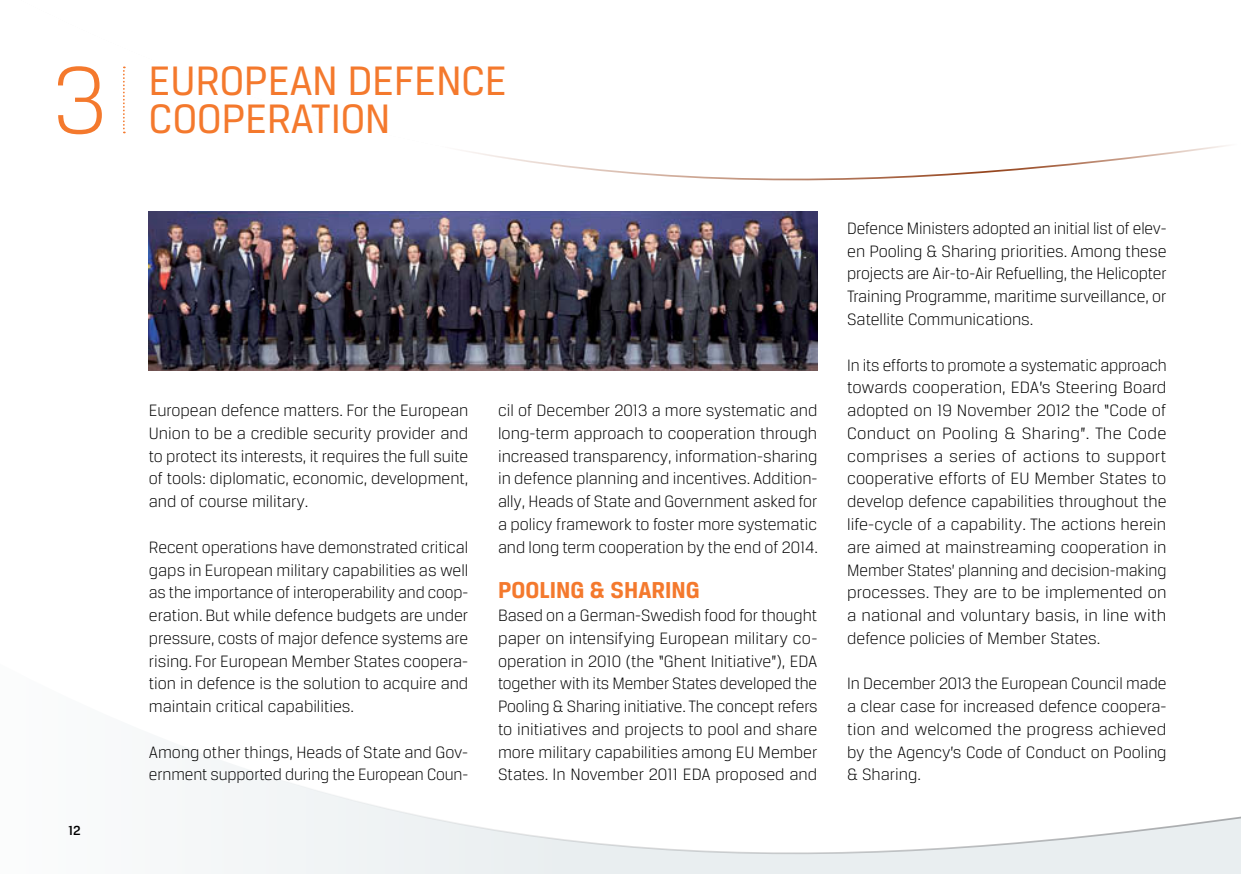
<style>
.page{position:relative;width:1241px;height:874px;background:#fff}
.page>*{position:absolute;margin:0;border:0;box-sizing:border-box;transform-origin:0 0}
.t1{font:300 101.5px "Breuer Text";color:#f4792d}
.t2{font:43.75px "Breuer Text";color:#f4792d}
.t3{font:700 24.5px "Breuer Text";color:#f4792d}
.t4{font:300 17.5px/22.8px "Breuer Text";color:#000;text-align:justify}
.t5{font:500 14px "Breuer Text";color:#000}
</style>
<div class="page">
<svg style="left:211px;top:757px;width:1029px;height:116px"></svg>
<img style="left:149px;top:211px;width:668px;height:159px">
<svg style="left:123px;top:66px;width:1105px;height:115px"></svg>
<h1 class="t1" style="left:52px;top:45px;width:55px">3</h1>
<p class="t5" style="left:68px;top:822px;width:14px">12</p>
<h2 class="t2" style="left:149px;top:56px;width:359px">EUROPEAN DEFENCE</h2>
<h2 class="t2" style="left:149px;top:95px;width:237px">COOPERATION</h2>
<p class="t4" style="left:149px;top:398px;width:321px">European defence matters. For the European Union to be a credible security provider and to protect its interests, it requires the full suite of tools: diplomatic, economic, development, and of course military.</p>
<p class="t4" style="left:149px;top:535px;width:321px">Recent operations have demonstrated critical gaps in European military capabilities as well as the importance of interoperability and coop&shy;eration. But while defence budgets are under pressure, costs of major defence systems are rising. For European Member States coopera&shy;tion in defence is the solution to acquire and maintain critical capabilities.</p>
<p class="t4" style="left:149px;top:740px;width:321px">Among other things, Heads of State and Gov&shy;ernment supported during the European Coun-</p>
<p class="t4" style="left:498px;top:398px;width:321px">cil of December 2013 a more systematic and long-term approach to cooperation through increased transparency, information-sharing in defence planning and incentives. Addition&shy;ally, Heads of State and Government asked for a policy framework to foster more systematic and long term cooperation by the end of 2014.</p>
<h3 class="t3" style="left:498px;top:576px;width:27px">POOLING</h3>
<h3 class="t3" style="left:590px;top:576px;width:48px">&amp; SHARING</h3>
<p class="t4" style="left:498px;top:603px;width:321px">Based on a German-Swedish food for thought paper on intensifying European military co&shy;operation in 2010 (the “Ghent Initiative”), EDA together with its Member States developed the Pooling &amp; Sharing initiative. The concept refers to initiatives and projects to pool and share more military capabilities among EU Member States. In November 2011 EDA proposed and</p>
<p class="t4" style="left:847px;top:216px;width:321px">Defence Ministers adopted an initial list of elev&shy;en Pooling &amp; Sharing priorities. Among these projects are Air-to-Air Refuelling, the Helicopter Training Programme, maritime surveillance, or Satellite Communications.</p>
<p class="t4" style="left:847px;top:353px;width:321px">In its efforts to promote a systematic approach towards cooperation, EDA’s Steering Board adopted on 19 November 2012 the “Code of Conduct on Pooling &amp; Sharing”. The Code comprises a series of actions to support cooperative efforts of EU Member States to develop defence capabilities throughout the life-cycle of a capability. The actions herein are aimed at mainstreaming cooperation in Member States’ planning and decision-making processes. They are to be implemented on a national and voluntary basis, in line with defence policies of Member States.</p>
<p class="t4" style="left:847px;top:671px;width:321px">In December 2013 the European Council made a clear case for increased defence coopera&shy;tion and welcomed the progress achieved by the Agency’s Code of Conduct on Pooling &amp; Sharing.</p>
</div>
